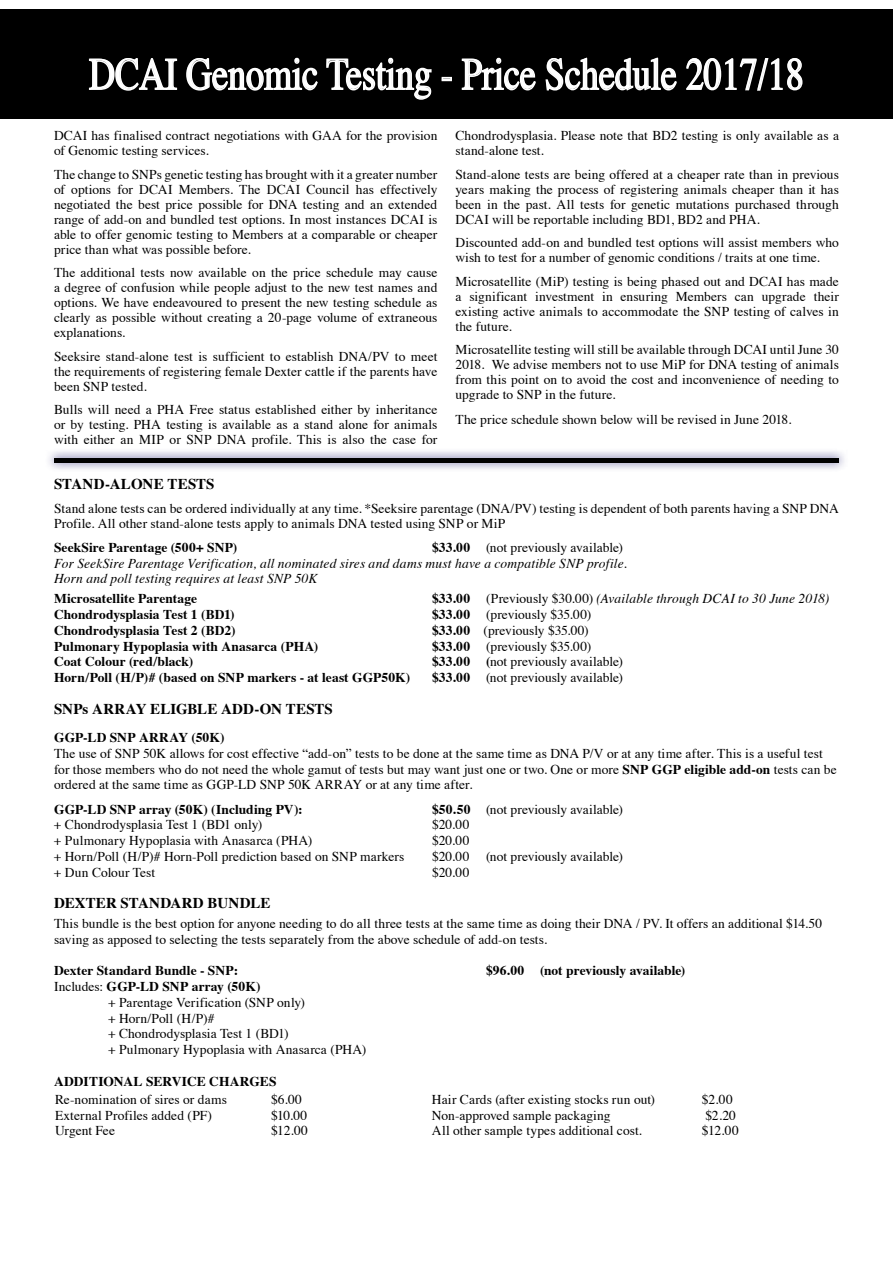
<style>
.page{position:relative;width:893px;height:1263px;background:#fff}
.page>*{position:absolute;margin:0;border:0;box-sizing:border-box;transform-origin:0 0}
.t1{font:45px "Times";color:#fff;scale:.8 1}
.t2{font:700 15px "Times";letter-spacing:.005em;color:#000}
.t3{font:13.5px/15px "Times";letter-spacing:.005em;color:#000}
.t4{font:700 13.5px "Times";letter-spacing:.005em;color:#000}
.t5{font:italic 13.5px/15.8px "Times";letter-spacing:.01em;color:#000}
.s1{font-weight:700;font-style:normal}
.s2{font-style:normal}
.s3{font-weight:700}
</style>
<div class="page">
<div style="left:0;top:9px;width:893px;height:109px;background:#000"></div>
<div style="left:88px;top:58px;width:805px;height:91px;background:#000;opacity:.25"></div>
<svg style="left:88px;top:58px;width:90px;height:33px"></svg>
<svg style="left:185px;top:57px;width:134px;height:34px"></svg>
<svg style="left:325px;top:57px;width:107px;height:44px"></svg>
<div style="left:442px;top:77px;width:10px;height:4px;border:2px solid #fff"></div>
<svg style="left:461px;top:57px;width:76px;height:34px"></svg>
<svg style="left:545px;top:57px;width:133px;height:35px"></svg>
<svg style="left:685px;top:58px;width:118px;height:34px"></svg>
<svg style="left:49px;top:451px;width:795px;height:18px"></svg>
<hr style="left:54px;top:458px;width:785px;height:4px;background:#000">
<h1 class="t1" style="left:89px;top:32px;width:895px">DCAI Genomic Testing - Price Schedule 2017/18</h1>
<p class="t3" style="left:54px;top:127px;width:385px">DCAI has finalised contract negotiations with GAA for the provision of Genomic testing services.</p>
<p class="t3" style="left:54px;top:166px;width:385px;text-align:justify">The change to SNPs genetic testing has brought with it a greater number of options for DCAI Members. The DCAI Council has effectively negotiated the best price possible for DNA testing and an extended range of add-on and bundled test options. In most instances DCAI is able to offer genomic testing to Members at a comparable or cheaper price than what was possible before.</p>
<p class="t3" style="left:54px;top:264px;width:385px;text-align:justify">The additional tests now available on the price schedule may cause a degree of confusion while people adjust to the new test names and options. We have endeavoured to present the new testing schedule as clearly as possible without creating a 20-page volume of extraneous explanations.</p>
<p class="t3" style="left:54px;top:348px;width:385px;text-align:justify">Seeksire stand-alone test is sufficient to establish DNA/PV to meet the requirements of registering female Dexter cattle if the parents have been SNP tested.</p>
<p class="t3" style="left:54px;top:401px;width:385px;text-align:justify">Bulls will need a PHA Free status established either by inheritance or by testing. PHA testing is available as a stand alone for animals with either an MIP or SNP DNA profile. This is also the case for</p>
<p class="t3" style="left:455px;top:127px;width:385px">Chondrodysplasia. Please note that BD2 testing is only available as a stand-alone test.</p>
<p class="t3" style="left:455px;top:166px;width:385px;text-align:justify">Stand-alone tests are being offered at a cheaper rate than in previous years making the process of registering animals cheaper than it has been in the past. All tests for genetic mutations purchased through DCAI will be reportable including BD1, BD2 and PHA.</p>
<p class="t3" style="left:455px;top:234px;width:385px">Discounted add-on and bundled test options will assist members who wish to test for a number of genomic conditions / traits at one time.</p>
<p class="t3" style="left:455px;top:273px;width:385px;text-align:justify">Microsatellite (MiP) testing is being phased out and DCAI has made a significant investment in ensuring Members can upgrade their existing active animals to accommodate the SNP testing of calves in the future.</p>
<p class="t3" style="left:455px;top:341px;width:385px;text-align:justify">Microsatellite testing will still be available through DCAI until June 30<br>2018. We advise members not to use MiP for DNA testing of animals from this point on to avoid the cost and inconvenience of needing to upgrade to SNP in the future.</p>
<p class="t3" style="left:455px;top:411px;width:337px">The price schedule shown below will be revised in June 2018.</p>
<p class="t2" style="left:54px;top:470px;width:162px">STAND-ALONE TESTS</p>
<p class="t3" style="left:54px;top:499px;width:786px">Stand alone tests can be ordered individually at any time. *Seeksire parentage (DNA/PV) testing is dependent of both parents having a SNP DNA<br>Profile. All other stand-alone tests apply to animals DNA tested using SNP or MiP</p>
<p class="t4" style="left:54px;top:534px;width:185px">SeekSire Parentage (500+ SNP)</p>
<p class="t5" style="left:54px;top:539px;width:574px;text-indent:378px"><span class="s1">$33.00</span> <span class="s2">(not previously available)<br></span>For SeekSire Parentage Verification, all nominated sires and dams must have a compatible SNP profile.<br>Horn and poll testing requires at least SNP 50K</p>
<p class="t4" style="left:54px;top:586px;width:145px">Microsatellite Parentage</p>
<p class="t5" style="left:432px;top:590px;width:399px"><span class="s1">$33.00</span> <span class="s2">(Previously $30.00)</span> (Available through DCAI to 30 June 2018)</p>
<p class="t4" style="left:54px;top:602px;width:182px">Chondrodysplasia Test 1 (BD1)</p>
<p class="t3" style="left:432px;top:606px;width:161px"><span class="s3">$33.00</span> (previously $35.00)</p>
<p class="t4" style="left:54px;top:617px;width:183px">Chondrodysplasia Test 2 (BD2)</p>
<p class="t3" style="left:432px;top:622px;width:158px"><span class="s3">$33.00</span> (previously $35.00)</p>
<p class="t4" style="left:54px;top:633px;width:266px">Pulmonary Hypoplasia with Anasarca (PHA)</p>
<p class="t3" style="left:432px;top:637px;width:161px"><span class="s3">$33.00</span> (previously $35.00)</p>
<p class="t4" style="left:54px;top:649px;width:141px">Coat Colour (red/black)</p>
<p class="t3" style="left:432px;top:653px;width:192px"><span class="s3">$33.00 (</span>not previously available)</p>
<p class="t4" style="left:54px;top:665px;width:358px">Horn/Poll (H/P)# (based on SNP markers - at least GGP50K)</p>
<p class="t3" style="left:432px;top:669px;width:192px"><span class="s3">$33.00</span> (not previously available)</p>
<p class="t2" style="left:54px;top:694px;width:280px">SNPs ARRAY ELIGBLE ADD-ON TESTS</p>
<p class="t4" style="left:54px;top:725px;width:172px">GGP-LD SNP ARRAY (50K)</p>
<p class="t3" style="left:54px;top:744px;width:784px;line-height:15.8px">The use of SNP 50K allows for cost effective “add-on” tests to be done at the same time as DNA P/V or at any time after. This is a useful test for those members who do not need the whole gamut of tests but may want just one or two. One or more <span class="s3">SNP GGP eligible add-on</span> tests can be ordered at the same time as GGP-LD SNP 50K ARRAY or at any time after.</p>
<p class="t4" style="left:54px;top:796px;width:250px">GGP-LD SNP array (50K) (Including PV):</p>
<p class="t3" style="left:432px;top:800px;width:192px"><span class="s3">$50.50</span> (not previously available)</p>
<p class="t3" style="left:54px;top:816px;width:210px">+ Chondrodysplasia Test 1 (BD1 only)</p>
<p class="t3" style="left:432px;top:816px;width:39px">$20.00</p>
<p class="t3" style="left:54px;top:832px;width:260px">+ Pulmonary Hypoplasia with Anasarca (PHA)</p>
<p class="t3" style="left:432px;top:832px;width:39px">$20.00</p>
<p class="t3" style="left:54px;top:848px;width:352px">+ Horn/Poll (H/P)# Horn-Poll prediction based on SNP markers</p>
<p class="t3" style="left:432px;top:848px;width:192px">$20.00 (not previously available)</p>
<p class="t3" style="left:54px;top:863px;width:103px">+ Dun Colour Test</p>
<p class="t3" style="left:432px;top:863px;width:39px">$20.00</p>
<p class="t2" style="left:54px;top:889px;width:218px">DEXTER STANDARD BUNDLE</p>
<p class="t3" style="left:54px;top:914px;width:770px;line-height:15.8px">This bundle is the best option for anyone needing to do all three tests at the same time as doing their DNA / PV. It offers an additional $14.50 saving as apposed to selecting the tests separately from the above schedule of add-on tests.</p>
<p class="t4" style="left:54px;top:958px;width:186px">Dexter Standard Bundle - SNP:</p>
<p class="t4" style="left:486px;top:958px;width:201px">$96.00 (not previously available)</p>
<p class="t3" style="left:108px;top:977px;width:260px;line-height:15.8px;text-indent:-54px">Includes: <span class="s3">GGP-LD SNP array (50K)<br></span>+ Parentage Verification (SNP only)<br>+ Horn/Poll (H/P)#<br>+ Chondrodysplasia Test 1 (BD1)<br>+ Pulmonary Hypoplasia with Anasarca (PHA)</p>
<p class="t4" style="left:54px;top:1068px;width:224px">ADDITIONAL SERVICE CHARGES</p>
<p class="t3" style="left:55px;top:1090px;width:173px">Re-nomination of sires or dams</p>
<p class="t3" style="left:271px;top:1090px;width:32px">$6.00</p>
<p class="t3" style="left:55px;top:1106px;width:159px">External Profiles added (PF)</p>
<p class="t3" style="left:271px;top:1106px;width:38px">$10.00</p>
<p class="t3" style="left:55px;top:1122px;width:62px">Urgent Fee</p>
<p class="t3" style="left:271px;top:1122px;width:38px">$12.00</p>
<p class="t3" style="left:432px;top:1090px;width:225px">Hair Cards (after existing stocks run out)</p>
<p class="t3" style="left:702px;top:1090px;width:32px">$2.00</p>
<p class="t3" style="left:432px;top:1106px;width:180px">Non-approved sample packaging</p>
<p class="t3" style="left:705px;top:1106px;width:32px">$2.20</p>
<p class="t3" style="left:432px;top:1122px;width:212px">All other sample types additional cost.</p>
<p class="t3" style="left:702px;top:1122px;width:38px">$12.00</p>
</div>
